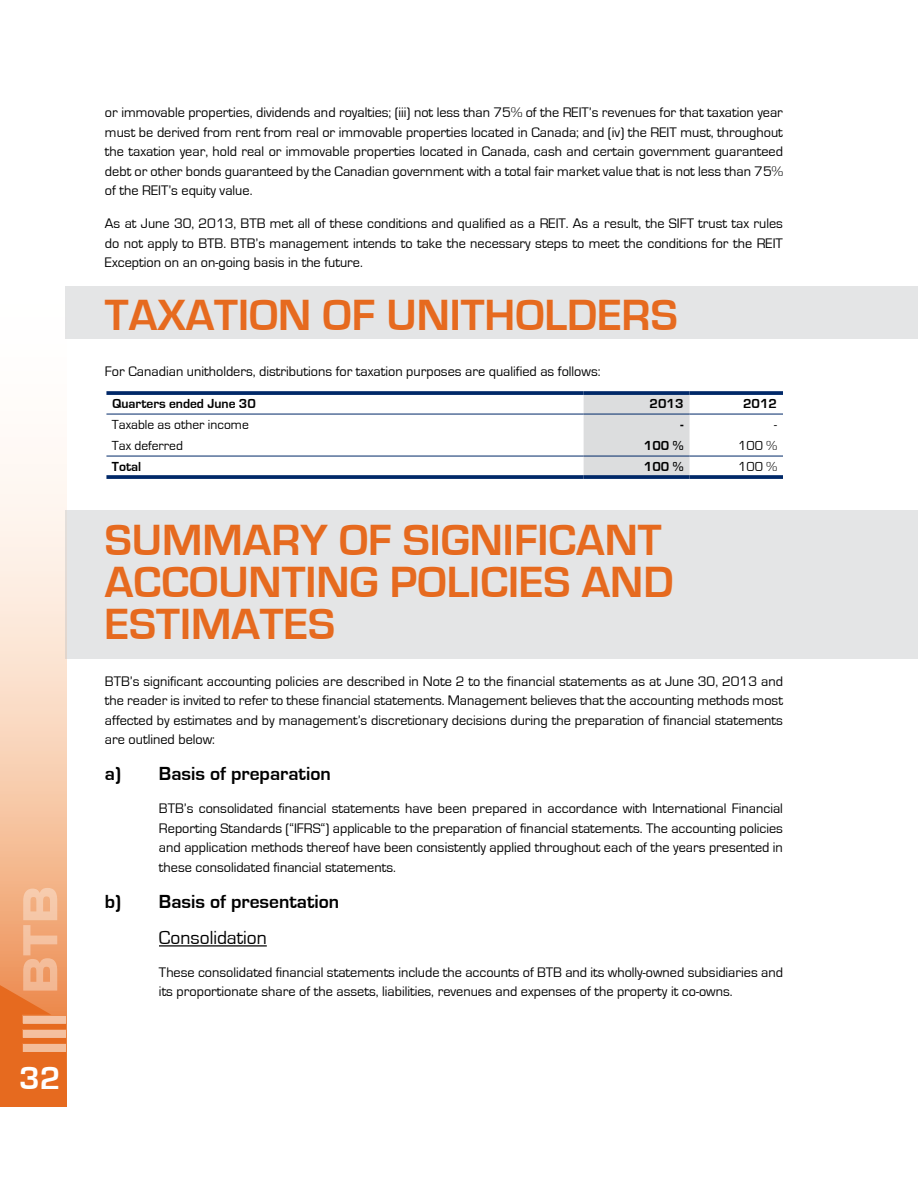
<style>
.page{position:relative;width:918px;height:1188px;background:#fff}
.page>*{position:absolute;margin:0;border:0;box-sizing:border-box;transform-origin:0 0}
.t1{font:700 45px/42px "Eurostile";color:#e66a1f}
.t2{font:700 33px "Eurostile";color:#fff}
.t3{font:700 19.5px "Eurostile";color:#000}
.t4{font:19.5px "Eurostile";color:#000}
.t5{font:14.25px/19.5px "Eurostile";color:#000;text-align:justify}
.t6{font:700 13.5px "Eurostile";color:#000}
.t7{font:13.5px "Eurostile";color:#000}
</style>
<div class="page">
<svg style="left:0;top:286px;width:66px;height:602px"></svg>
<svg style="left:0;top:888px;width:66px;height:219px"></svg>
<div style="left:66px;top:511px;width:852px;height:148px;background:#e4e5e6"></div>
<div style="left:66px;top:287px;width:852px;height:52px;background:#e4e5e6"></div>
<hr style="left:159px;top:945px;width:108px;height:2px;background:#000">
<div style="left:584px;top:395px;width:106px;height:80px;background:#dcddde"></div>
<svg style="left:106px;top:391px;width:478px;height:4px"></svg>
<svg style="left:584px;top:391px;width:106px;height:4px"></svg>
<svg style="left:690px;top:391px;width:93px;height:4px"></svg>
<svg style="left:106px;top:475px;width:478px;height:4px"></svg>
<svg style="left:584px;top:475px;width:106px;height:4px"></svg>
<svg style="left:690px;top:475px;width:93px;height:4px"></svg>
<hr style="left:106px;top:414px;width:478px;height:1px;background:#002868">
<hr style="left:584px;top:414px;width:106px;height:1px;background:#002868">
<hr style="left:690px;top:414px;width:93px;height:1px;background:#002868">
<hr style="left:106px;top:456px;width:478px;height:1px;background:#002868">
<hr style="left:584px;top:456px;width:106px;height:1px;background:#002868">
<hr style="left:690px;top:456px;width:93px;height:1px;background:#002868">
<h2 class="t2" style="left:19px;top:1060px;width:43px">32</h2>
<p class="t5" style="left:105px;top:103px;width:680px">or immovable properties, dividends and royalties; (iii) not less than 75% of the REIT’s revenues for that taxation year must be derived from rent from real or immovable properties located in Canada; and (iv) the REIT must, throughout the taxation year, hold real or immovable properties located in Canada, cash and certain government guaranteed debt or other bonds guaranteed by the Canadian government with a total fair market value that is not less than 75% of the REIT’s equity value.</p>
<p class="t5" style="left:105px;top:214px;width:679px">As at June 30, 2013, BTB met all of these conditions and qualified as a REIT. As a result, the SIFT trust tax rules do not apply to BTB. BTB’s management intends to take the necessary steps to meet the conditions for the REIT Exception on an on-going basis in the future.</p>
<h1 class="t1" style="left:105px;top:295px;width:574px">TAXATION OF UNITHOLDERS</h1>
<p class="t5" style="left:105px;top:362px;width:497px">For Canadian unitholders, distributions for taxation purposes are qualified as follows:</p>
<p class="t6" style="left:112px;top:396px;width:145px">Quarters ended June 30</p>
<p class="t6" style="left:650px;top:396px;width:35px">2013</p>
<p class="t6" style="left:743px;top:396px;width:35px">2012</p>
<p class="t7" style="left:112px;top:417px;width:138px">Taxable as other income</p>
<p class="t6" style="left:681px;top:417px;width:5px">-</p>
<p class="t7" style="left:774px;top:417px;width:4px">-</p>
<p class="t7" style="left:112px;top:438px;width:73px">Tax deferred</p>
<p class="t6" style="left:644px;top:438px;width:41px">100 %</p>
<p class="t7" style="left:738px;top:438px;width:40px">100 %</p>
<p class="t6" style="left:112px;top:459px;width:31px">Total</p>
<p class="t6" style="left:644px;top:459px;width:41px">100 %</p>
<p class="t7" style="left:738px;top:459px;width:40px">100 %</p>
<h1 class="t1" style="left:105px;top:520px;width:570px">SUMMARY OF SIGNIFICANT<br>ACCOUNTING POLICIES AND<br>ESTIMATES</h1>
<p class="t5" style="left:105px;top:672px;width:680px">BTB’s significant accounting policies are described in Note 2 to the financial statements as at June 30, 2013 and the reader is invited to refer to these financial statements. Management believes that the accounting methods most affected by estimates and by management’s discretionary decisions during the preparation of financial statements are outlined below:</p>
<h3 class="t3" style="left:105px;top:763px;width:227px">a) Basis of preparation</h3>
<p class="t5" style="left:159px;top:799px;width:626px">BTB’s consolidated financial statements have been prepared in accordance with International Financial Reporting Standards (“IFRS“) applicable to the preparation of financial statements. The accounting policies and application methods thereof have been consistently applied throughout each of the years presented in these consolidated financial statements.</p>
<h3 class="t3" style="left:105px;top:891px;width:236px">b) Basis of presentation</h3>
<h3 class="t4" style="left:159px;top:927px;width:109px">Consolidation</h3>
<p class="t5" style="left:159px;top:963px;width:626px">These consolidated financial statements include the accounts of BTB and its wholly-owned subsidiaries and its proportionate share of the assets, liabilities, revenues and expenses of the property it co-owns.</p>
</div>
